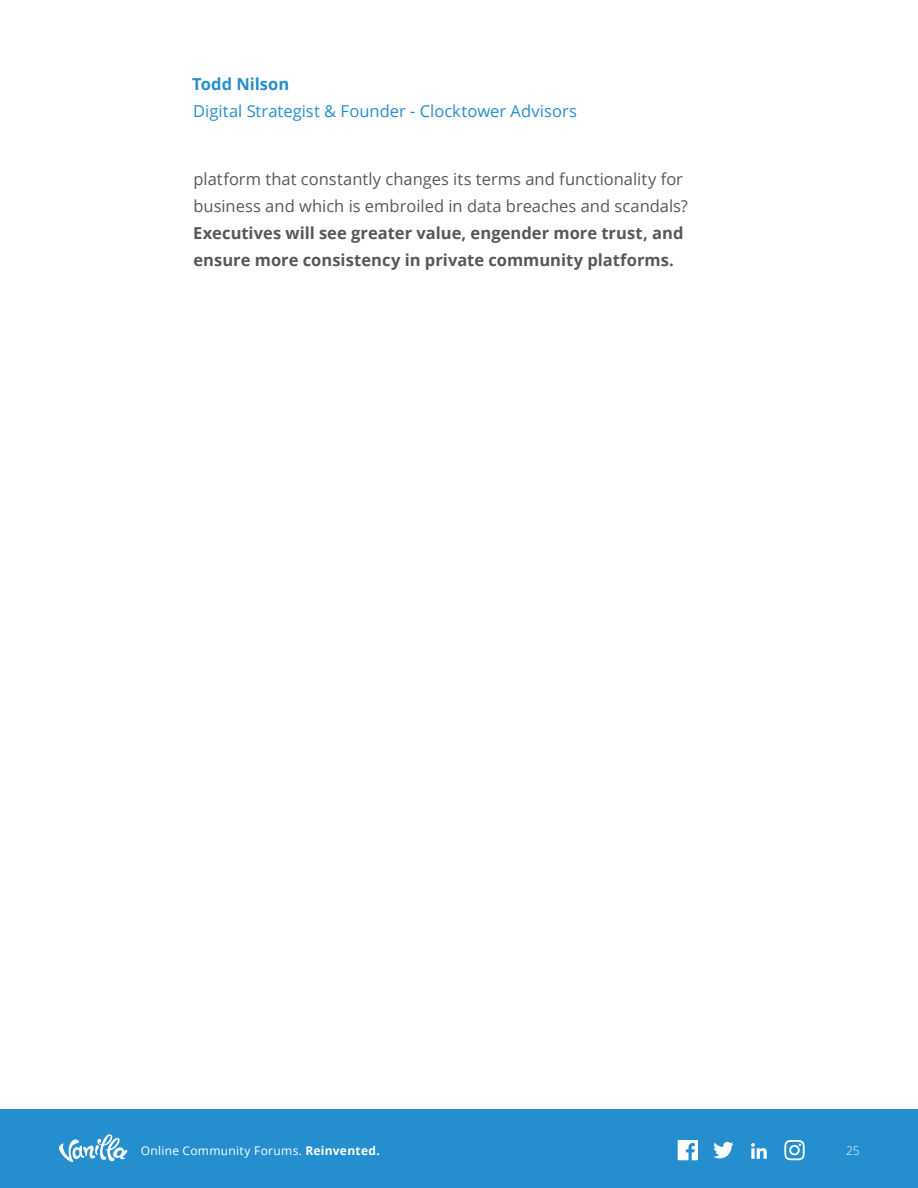
<style>
.page{position:relative;width:918px;height:1188px;background:#fff}
.page>*{position:absolute;margin:0;border:0;box-sizing:border-box;transform-origin:0 0}
.t1{font:16.5px/27px "Open Sans";color:#57585a}
.t2{font:700 16.5px/27px "Open Sans";color:#57585a}
.t3{font:16.5px "Open Sans";letter-spacing:.005em;color:#258ece}
.t4{font:700 16.5px "Open Sans";letter-spacing:.005em;color:#258ece}
.t5{font:12px "Open Sans";letter-spacing:.025em;color:#fff}
.t6{font:300 12px "Open Sans";color:#fff}
.s1{font-weight:700}
</style>
<div class="page">
<div style="left:0;top:1109px;width:918px;height:79px;background:#258ece"></div>
<svg style="left:784px;top:1140px;width:21px;height:20px"></svg>
<svg style="left:751px;top:1143px;width:16px;height:16px"></svg>
<svg style="left:713px;top:1142px;width:21px;height:16px"></svg>
<svg style="left:678px;top:1140px;width:20px;height:20px"></svg>
<svg style="left:59px;top:1134px;width:62px;height:28px"></svg>
<p class="t4" style="left:192px;top:72px;width:99px">Todd Nilson</p>
<p class="t3" style="left:193px;top:99px;width:385px">Digital Strategist &amp; Founder - Clocktower Advisors</p>
<p class="t1" style="left:193px;top:166px;width:496px">platform that constantly changes its terms and functionality for business and which is embroiled in data breaches and scandals?</p>
<p class="t2" style="left:193px;top:220px;width:492px">Executives will see greater value, engender more trust, and ensure more consistency in private community platforms.</p>
<p class="t5" style="left:141px;top:1143px;width:241px">Online Community Forums. <span class="s1">Reinvented.</span></p>
<p class="t6" style="left:846px;top:1143px;width:15px">25</p>
</div>
